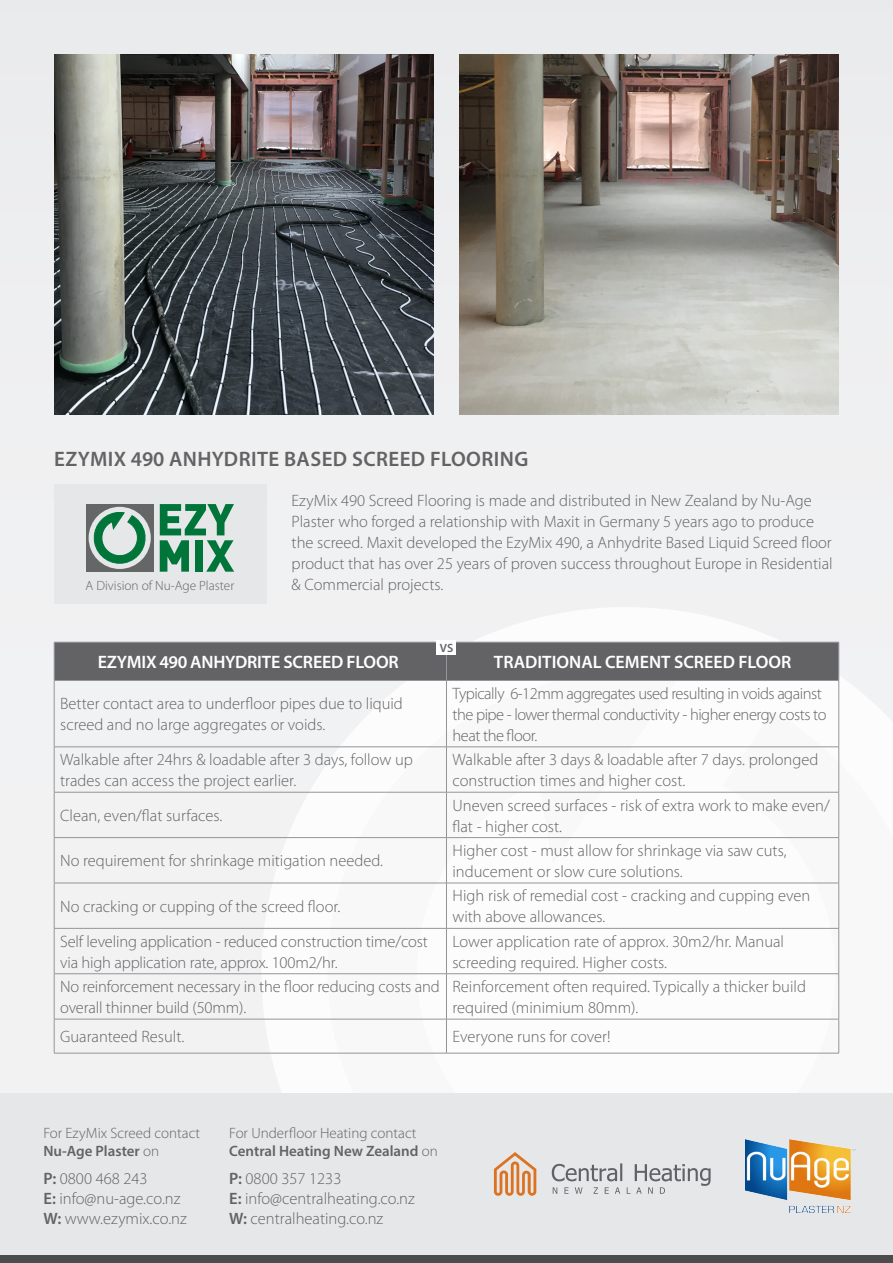
<style>
.page{position:relative;width:893px;height:1263px;background:#fff}
.page>*{position:absolute;margin:0;border:0;box-sizing:border-box;transform-origin:0 0}
.Subheading{font:600 21px "Myriad Pro";letter-spacing:.02em;color:#636366}
.Subheading-2{font:600 18px "Myriad Pro";letter-spacing:-.01em;color:#fff}
.Grey_main_text{font:300 16.5px/21px "Myriad Pro";color:#636366}
.Grey_main_text-2{font:300 16.5px/21px "Myriad Pro";letter-spacing:-.03em;color:#636366}
.Emphasis{font:300 16.5px/19.8px "Myriad Pro";color:#636366}
.Emphasis-2{font:300 15px/18px "Myriad Pro";color:#636366}
.Grey_main_text-3{font:300 13.35px "Myriad Pro";color:#636366}
.Subheading-3{font:600 12px "Myriad Pro";color:#636366}
.s1{font-weight:600}
</style>
<div class="page">
<div style="left:0;top:0;width:893px;height:1114px;background:#f0f1f2"></div>
<svg style="left:261px;top:607px;width:579px;height:486px"></svg>
<div style="left:301px;top:671px;width:592px;height:422px;background:#fcfcfc"></div>
<div style="left:55px;top:643px;width:783px;height:37px;background:#636366"></div>
<hr style="left:54px;top:642px;width:392px;height:1px;background:#939598">
<hr style="left:54px;top:642px;width:1px;height:38px;background:#939598">
<hr style="left:446px;top:642px;width:393px;height:1px;background:#939598">
<hr style="left:446px;top:642px;width:1px;height:38px;background:#939598">
<hr style="left:838px;top:642px;width:1px;height:38px;background:#939598">
<hr style="left:54px;top:680px;width:392px;height:1px;background:#939598">
<hr style="left:54px;top:681px;width:1px;height:66px;background:#939598">
<hr style="left:446px;top:680px;width:393px;height:1px;background:#939598">
<hr style="left:446px;top:681px;width:1px;height:66px;background:#939598">
<hr style="left:838px;top:681px;width:1px;height:66px;background:#939598">
<hr style="left:54px;top:746px;width:392px;height:1px;background:#939598">
<hr style="left:54px;top:747px;width:1px;height:45px;background:#939598">
<hr style="left:446px;top:746px;width:393px;height:1px;background:#939598">
<hr style="left:446px;top:747px;width:1px;height:45px;background:#939598">
<hr style="left:838px;top:747px;width:1px;height:45px;background:#939598">
<hr style="left:54px;top:792px;width:392px;height:1px;background:#939598">
<hr style="left:54px;top:792px;width:1px;height:45px;background:#939598">
<hr style="left:446px;top:792px;width:393px;height:1px;background:#939598">
<hr style="left:446px;top:792px;width:1px;height:45px;background:#939598">
<hr style="left:838px;top:792px;width:1px;height:45px;background:#939598">
<hr style="left:54px;top:837px;width:392px;height:1px;background:#939598">
<hr style="left:54px;top:838px;width:1px;height:45px;background:#939598">
<hr style="left:446px;top:837px;width:393px;height:1px;background:#939598">
<hr style="left:446px;top:838px;width:1px;height:45px;background:#939598">
<hr style="left:838px;top:838px;width:1px;height:45px;background:#939598">
<hr style="left:54px;top:883px;width:392px;height:1px;background:#939598">
<hr style="left:54px;top:883px;width:1px;height:45px;background:#939598">
<hr style="left:446px;top:883px;width:393px;height:1px;background:#939598">
<hr style="left:446px;top:883px;width:1px;height:45px;background:#939598">
<hr style="left:838px;top:883px;width:1px;height:45px;background:#939598">
<hr style="left:54px;top:928px;width:392px;height:1px;background:#939598">
<hr style="left:54px;top:928px;width:1px;height:45px;background:#939598">
<hr style="left:446px;top:928px;width:393px;height:1px;background:#939598">
<hr style="left:446px;top:928px;width:1px;height:45px;background:#939598">
<hr style="left:838px;top:928px;width:1px;height:45px;background:#939598">
<hr style="left:54px;top:973px;width:392px;height:1px;background:#939598">
<hr style="left:54px;top:974px;width:1px;height:45px;background:#939598">
<hr style="left:446px;top:973px;width:393px;height:1px;background:#939598">
<hr style="left:446px;top:974px;width:1px;height:45px;background:#939598">
<hr style="left:838px;top:974px;width:1px;height:45px;background:#939598">
<hr style="left:54px;top:1019px;width:392px;height:1px;background:#939598">
<hr style="left:54px;top:1019px;width:1px;height:34px;background:#939598">
<hr style="left:446px;top:1019px;width:393px;height:1px;background:#939598">
<hr style="left:446px;top:1019px;width:1px;height:34px;background:#939598">
<hr style="left:838px;top:1019px;width:1px;height:34px;background:#939598">
<hr style="left:54px;top:1053px;width:392px;height:1px;background:#939598">
<hr style="left:446px;top:1053px;width:393px;height:1px;background:#939598">
<img style="left:54px;top:54px;width:380px;height:360px">
<img style="left:459px;top:54px;width:380px;height:360px">
<div style="left:54px;top:484px;width:212px;height:120px;background:#e6e7e9"></div>
<svg style="left:160px;top:504px;width:74px;height:68px"></svg>
<div style="left:86px;top:504px;width:68px;height:68px;background:#656767"></div>
<div style="left:90px;top:508px;width:60px;height:60px;background:#e6e7e9;border-radius:50%"></div>
<div style="left:89px;top:507px;width:62px;height:62px;border:2px solid #fff;border-radius:50%"></div>
<svg style="left:92px;top:512px;width:55px;height:53px"></svg>
<div style="left:437px;top:640px;width:19px;height:15px;background:#fff"></div>
<div style="left:0;top:1093px;width:893px;height:162px;background:#e6e7e9"></div>
<svg style="left:552px;top:1163px;width:159px;height:31px"></svg>
<svg style="left:494px;top:1152px;width:42px;height:44px"></svg>
<div style="left:0;top:1255px;width:893px;height:8px;background:#4b4c4d"></div>
<img style="left:745px;top:1140px;width:110px;height:72px">
<p class="Subheading" style="left:54px;top:445px;width:476px">EZYMIX 490 ANHYDRITE BASED SCREED FLOORING</p>
<p class="Grey_main_text" style="left:292px;top:490px;width:542px">EzyMix 490 Screed Flooring is made and distributed in New Zealand by Nu-Age Plaster who forged a relationship with Maxit in Germany 5 years ago to produce the screed. Maxit developed the EzyMix 490, a Anhydrite Based Liquid Screed floor product that has over 25 years of proven success throughout Europe in Residential</p>
<p class="Grey_main_text-3" style="left:86px;top:577px;width:150px">A Division of Nu-Age Plaster</p>
<p class="Grey_main_text" style="left:292px;top:574px;width:153px">&amp; Commercial projects.</p>
<p class="Subheading-3" style="left:440px;top:641px;width:15px">VS</p>
<p class="Subheading-2" style="left:98px;top:650px;width:303px">EZYMIX 490 ANHYDRITE SCREED FLOOR</p>
<p class="Subheading-2" style="left:494px;top:650px;width:299px">TRADITIONAL CEMENT SCREED FLOOR</p>
<p class="Grey_main_text" style="left:60px;top:693px;width:344px">Better contact area to underfloor pipes due to liquid screed and no large aggregates or voids.</p>
<p class="Grey_main_text-2" style="left:452px;top:683px;width:376px">Typically 6-12mm aggregates used resulting in voids against the pipe - lower thermal conductivity - higher energy costs to heat the floor.</p>
<p class="Grey_main_text" style="left:60px;top:749px;width:354px">Walkable after 24hrs &amp; loadable after 3 days, follow up trades can access the project earlier.</p>
<p class="Grey_main_text" style="left:452px;top:749px;width:367px">Walkable after 3 days &amp; loadable after 7 days. prolonged construction times and higher cost.</p>
<p class="Grey_main_text" style="left:60px;top:805px;width:164px">Clean, even/flat surfaces.</p>
<p class="Grey_main_text" style="left:452px;top:794px;width:379px">Uneven screed surfaces - risk of extra work to make even/ flat - higher cost.</p>
<p class="Grey_main_text" style="left:60px;top:850px;width:324px">No requirement for shrinkage mitigation needed.</p>
<p class="Grey_main_text" style="left:452px;top:840px;width:336px">Higher cost - must allow for shrinkage via saw cuts, inducement or slow cure solutions.</p>
<p class="Grey_main_text" style="left:60px;top:896px;width:282px">No cracking or cupping of the screed floor.</p>
<p class="Grey_main_text" style="left:452px;top:885px;width:359px">High risk of remedial cost - cracking and cupping even with above allowances.</p>
<p class="Grey_main_text" style="left:60px;top:930px;width:369px">Self leveling application - reduced construction time/cost via high application rate, approx. 100m2/hr.</p>
<p class="Grey_main_text" style="left:452px;top:930px;width:333px">Lower application rate of approx. 30m2/hr. Manual screeding required. Higher costs.</p>
<p class="Grey_main_text" style="left:60px;top:976px;width:381px">No reinforcement necessary in the floor reducing costs and overall thinner build (50mm).</p>
<p class="Grey_main_text" style="left:452px;top:976px;width:355px">Reinforcement often required. Typically a thicker build required (minimium 80mm).</p>
<p class="Grey_main_text" style="left:60px;top:1026px;width:126px">Guaranteed Result.</p>
<p class="Grey_main_text" style="left:452px;top:1026px;width:159px">Everyone runs for cover!</p>
<p class="Emphasis-2" style="left:44px;top:1123px;width:158px">For EzyMix Screed contact<br><span class="s1">Nu-Age Plaster</span> on</p>
<p class="Emphasis" style="left:44px;top:1169px;width:145px"><span class="s1">P:</span> 0800 468 243<br><span class="s1">E:</span> info@nu-age.co.nz<br><span class="s1">W:</span> www.ezymix.co.nz</p>
<p class="Emphasis-2" style="left:229px;top:1123px;width:210px">For Underfloor Heating contact<br><span class="s1">Central Heating New Zealand</span> on</p>
<p class="Emphasis" style="left:229px;top:1169px;width:187px"><span class="s1">P:</span> 0800 357 1233<br><span class="s1">E:</span> info@centralheating.co.nz<br><span class="s1">W:</span> centralheating.co.nz</p>
</div>
